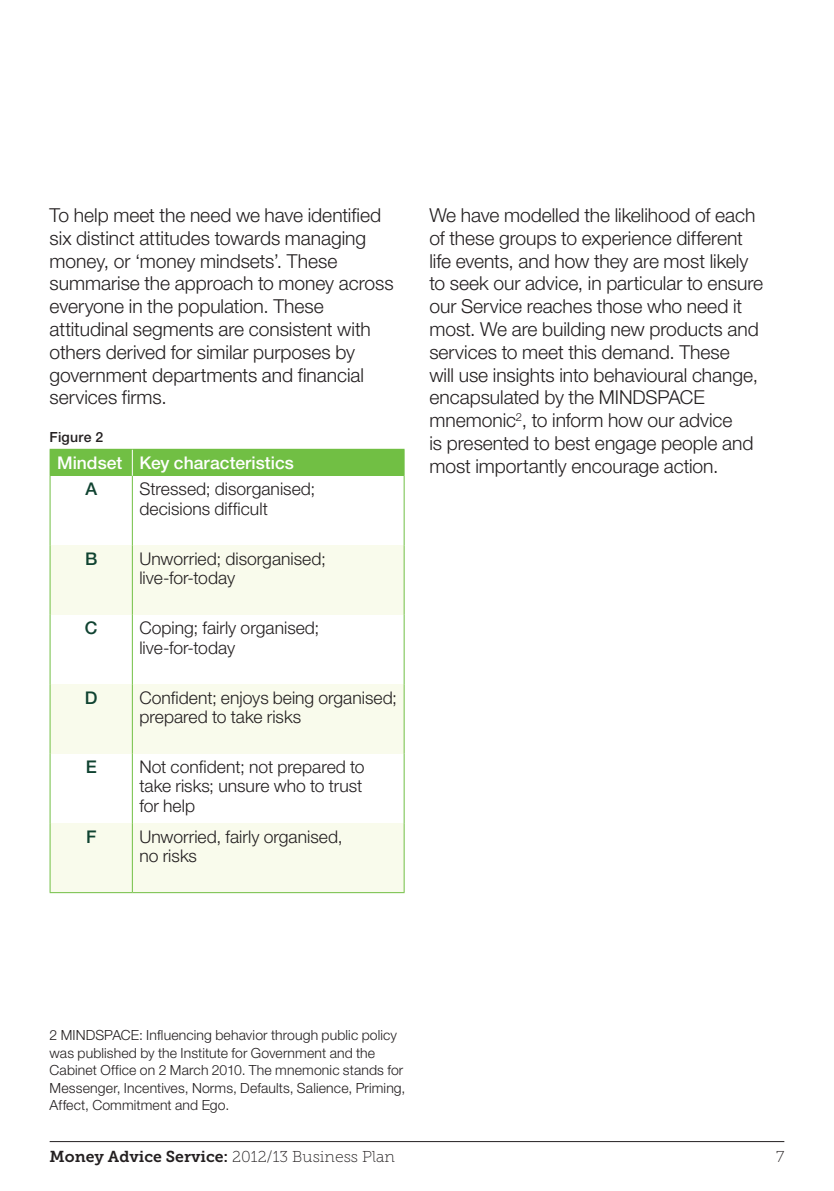
<style>
.page{position:relative;width:834px;height:1191px;background:#fff}
.page>*{position:absolute;margin:0;border:0;box-sizing:border-box;transform-origin:0 0}
.t1{font:300 19.25px/22.8px "Helvetica Neue LT Std";letter-spacing:-.005em;color:#231f20}
.t2{font:300 17.5px/19.2px "Helvetica Neue LT Std";color:#231f20}
.t3{font:500 17.5px "Helvetica Neue LT Std";color:#fff}
.t4{font:500 17.5px "Helvetica Neue LT Std";color:#104331}
.t5{font:15.75px "Museo Slab 700";color:#231f20}
.t6{font:15.75px "Museo Slab 100";color:#231f20}
.t7{font:300 14px/17.5px "Helvetica Neue LT Std";letter-spacing:.01em;color:#231f20}
.t8{font:500 14px "Helvetica Neue LT Std";letter-spacing:.015em;color:#231f20}
.s1{font-family:"Museo Slab 100"}
</style>
<div class="page">
<hr style="left:50px;top:1141px;width:734px;height:1px;background:#231f20">
<div style="left:50px;top:449px;width:82px;height:27px;background:#71bf44"></div>
<div style="left:132px;top:449px;width:272px;height:27px;background:#71bf44"></div>
<div style="left:50px;top:545px;width:82px;height:70px;background:#f9fbec"></div>
<div style="left:132px;top:545px;width:272px;height:70px;background:#f9fbec"></div>
<div style="left:50px;top:684px;width:82px;height:69px;background:#f9fbec"></div>
<div style="left:132px;top:684px;width:272px;height:69px;background:#f9fbec"></div>
<div style="left:50px;top:823px;width:82px;height:69px;background:#f9fbec"></div>
<div style="left:132px;top:823px;width:272px;height:69px;background:#f9fbec"></div>
<hr style="left:50px;top:476px;width:1px;height:69px;background:#71bf44">
<hr style="left:132px;top:476px;width:1px;height:69px;background:#71bf44">
<hr style="left:403px;top:476px;width:1px;height:69px;background:#71bf44">
<hr style="left:50px;top:545px;width:1px;height:70px;background:#71bf44">
<hr style="left:132px;top:545px;width:1px;height:70px;background:#71bf44">
<hr style="left:403px;top:545px;width:1px;height:70px;background:#71bf44">
<hr style="left:50px;top:615px;width:1px;height:69px;background:#71bf44">
<hr style="left:132px;top:615px;width:1px;height:69px;background:#71bf44">
<hr style="left:403px;top:615px;width:1px;height:69px;background:#71bf44">
<hr style="left:50px;top:684px;width:1px;height:69px;background:#71bf44">
<hr style="left:132px;top:684px;width:1px;height:69px;background:#71bf44">
<hr style="left:403px;top:684px;width:1px;height:69px;background:#71bf44">
<hr style="left:50px;top:753px;width:1px;height:70px;background:#71bf44">
<hr style="left:132px;top:753px;width:1px;height:70px;background:#71bf44">
<hr style="left:403px;top:753px;width:1px;height:70px;background:#71bf44">
<hr style="left:50px;top:823px;width:1px;height:69px;background:#71bf44">
<hr style="left:132px;top:823px;width:1px;height:69px;background:#71bf44">
<hr style="left:403px;top:823px;width:1px;height:69px;background:#71bf44">
<hr style="left:50px;top:892px;width:82px;height:1px;background:#71bf44">
<hr style="left:132px;top:892px;width:272px;height:1px;background:#71bf44">
<svg style="left:132px;top:450px;width:1px;height:26px"></svg>
<p class="t1" style="left:50px;top:203px;width:345px">To help meet the need we have identified six distinct attitudes towards managing money, or ‘money mindsets’. These summarise the approach to money across everyone in the population. These attitudinal segments are consistent with others derived for similar purposes by government departments and financial services firms.</p>
<p class="t8" style="left:50px;top:428px;width:55px">Figure 2</p>
<p class="t3" style="left:57px;top:452px;width:67px">Mindset</p>
<p class="t3" style="left:139px;top:452px;width:156px">Key characteristics</p>
<p class="t4" style="left:85px;top:478px;width:13px">A</p>
<p class="t2" style="left:139px;top:479px;width:177px">Stressed; disorganised; decisions difficult</p>
<p class="t4" style="left:85px;top:548px;width:14px">B</p>
<p class="t2" style="left:139px;top:548px;width:188px">Unworried; disorganised; live-for-today</p>
<p class="t4" style="left:85px;top:617px;width:14px">C</p>
<p class="t2" style="left:139px;top:618px;width:181px">Coping; fairly organised; live-for-today</p>
<p class="t4" style="left:85px;top:687px;width:14px">D</p>
<p class="t2" style="left:139px;top:687px;width:259px">Confident; enjoys being organised; prepared to take risks</p>
<p class="t4" style="left:86px;top:756px;width:13px">E</p>
<p class="t2" style="left:139px;top:757px;width:227px">Not confident; not prepared to take risks; unsure who to trust for help</p>
<p class="t4" style="left:86px;top:826px;width:12px">F</p>
<p class="t2" style="left:139px;top:826px;width:205px">Unworried, fairly organised, no risks</p>
<p class="t1" style="left:429px;top:203px;width:335px">We have modelled the likelihood of each of these groups to experience different life events, and how they are most likely to seek our advice, in particular to ensure our Service reaches those who need it most. We are building new products and services to meet this demand. These<br>will use insights into behavioural change, encapsulated by the MINDSPACE mnemonic<sup>2</sup>, to inform how our advice<br>is presented to best engage people and most importantly encourage action.</p>
<p class="t7" style="left:50px;top:1026px;width:357px">2 MINDSPACE: Influencing behavior through public policy was published by the Institute for Government and the Cabinet Office on 2 March 2010. The mnemonic stands for Messenger, Incentives, Norms, Defaults, Salience, Priming, Affect, Commitment and Ego.</p>
<p class="t5" style="left:50px;top:1147px;width:346px">Money Advice Service: <span class="s1">2012/13 Business Plan</span></p>
<p class="t6" style="left:776px;top:1147px;width:10px">7</p>
</div>
